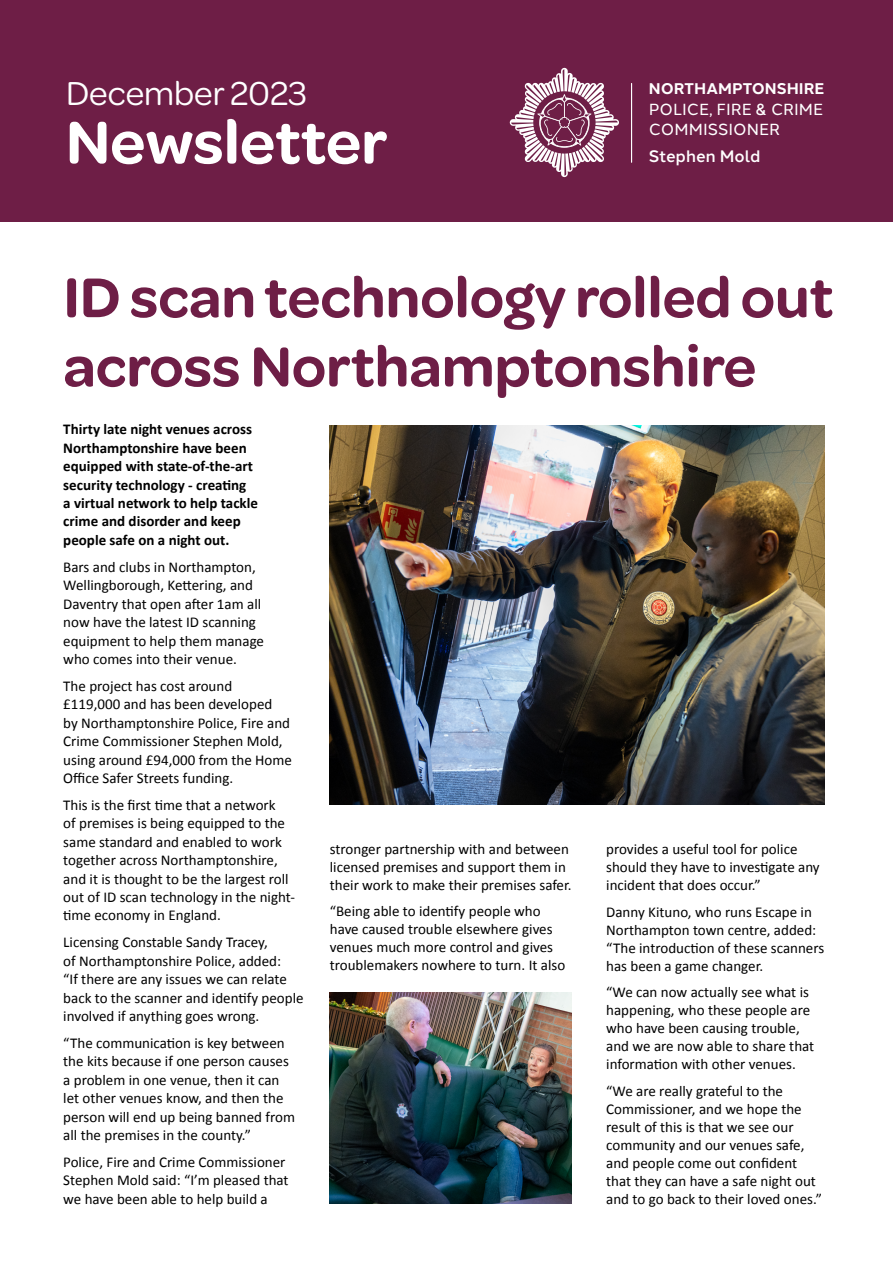
<style>
.page{position:relative;width:893px;height:1263px;background:#fff}
.page>*{position:absolute;margin:0;border:0;box-sizing:border-box;transform-origin:0 0}
.t1{font:600 64.05px "Omnes";color:#fff}
.t2{font:600 59.7px/69.2px "Omnes";color:#6e1e46}
.t3{font:35.4px "Omnes";color:#fff}
.t4{font:500 16.65px "Halcom";color:#fff}
.t5{font:16.05px/19.2px "Halcom";color:#fff}
.t6{font:700 15.45px "Halcom";color:#fff}
.t7{font:15px/18.5px "Calibri";color:#000}
.t8{font:700 15px/18.5px "Calibri";color:#000}
</style>
<div class="page">
<div style="left:0;top:0;width:893px;height:199px;background:#6e1e46"></div>
<div style="left:0;top:11px;width:893px;height:211px;background:#6e1e46"></div>
<svg style="left:510px;top:67px;width:109px;height:110px"></svg>
<hr style="left:631px;top:83px;width:1px;height:79px;background:#fff">
<img style="left:330px;top:425px;width:495px;height:379px">
<img style="left:330px;top:992px;width:242px;height:212px">
<h3 class="t3" style="left:66px;top:69px;width:243px">December 2023</h3>
<h1 class="t1" style="left:66px;top:74px;width:323px">Newsletter</h1>
<h1 class="t1" style="left:66px;top:98px;width:323px">Newsletter</h1>
<p class="t5" style="left:649px;top:75px;width:176px">POLICE, FIRE &amp; CRIME<br>COMMISSIONER</p>
<p class="t6" style="left:649px;top:76px;width:177px">NORTHAMPTONSHIRE</p>
<p class="t5" style="left:649px;top:99px;width:176px">POLICE, FIRE &amp; CRIME<br>COMMISSIONER</p>
<p class="t4" style="left:649px;top:120px;width:113px">Stephen Mold</p>
<p class="t4" style="left:649px;top:143px;width:113px">Stephen Mold</p>
<h2 class="t2" style="left:63px;top:259px;width:772px">ID scan technology rolled out across Northamptonshire</h2>
<p class="t8" style="left:63px;top:420px;width:196px">Thirty late night venues across<br>Northamptonshire have been equipped with state-of-the-art security technology - creating<br>a virtual network to help tackle crime and disorder and keep people safe on a night out.</p>
<p class="t7" style="left:63px;top:557px;width:202px">Bars and clubs in Northampton,<br>Wellingborough, Kettering, and<br>Daventry that open after 1am all now have the latest ID scanning equipment to help them manage who comes into their venue.</p>
<p class="t7" style="left:63px;top:676px;width:230px">The project has cost around £119,000 and has been developed<br>by Northamptonshire Police, Fire and<br>Crime Commissioner Stephen Mold, using around £94,000 from the Home<br>Office Safer Streets funding.</p>
<p class="t7" style="left:63px;top:795px;width:233px">This is the first time that a network<br>of premises is being equipped to the same standard and enabled to work together across Northamptonshire, and it is thought to be the largest roll out of ID scan technology in the night&shy;time economy in England.</p>
<p class="t7" style="left:63px;top:933px;width:242px">Licensing Constable Sandy Tracey,<br>of Northamptonshire Police, added:<br>“If there are any issues we can relate back to the scanner and identify people involved if anything goes wrong.</p>
<p class="t7" style="left:63px;top:1033px;width:233px">“The communication is key between the kits because if one person causes a problem in one venue, then it can let other venues know, and then the person will end up being banned from all the premises in the county.”</p>
<p class="t7" style="left:63px;top:1152px;width:227px">Police, Fire and Crime Commissioner<br>Stephen Mold said: “I’m pleased that we have been able to help build a</p>
<p class="t7" style="left:330px;top:839px;width:243px;line-height:18px">stronger partnership with and between licensed premises and support them in their work to make their premises safer.</p>
<p class="t7" style="left:330px;top:902px;width:237px;line-height:18px">“Being able to identify people who have caused trouble elsewhere gives venues much more control and gives troublemakers nowhere to turn. It also</p>
<p class="t7" style="left:606px;top:840px;width:215px;line-height:18px">provides a useful tool for police should they have to investigate any incident that does occur.”</p>
<p class="t7" style="left:606px;top:902px;width:220px;line-height:18px">Danny Kituno, who runs Escape in<br>Northampton town centre, added: “The introduction of these scanners has been a game changer.</p>
<p class="t7" style="left:606px;top:983px;width:210px;line-height:18px">“We can now actually see what is happening, who these people are who have been causing trouble, and we are now able to share that information with other venues.</p>
<p class="t7" style="left:606px;top:1081px;width:217px;line-height:18px">“We are really grateful to the<br>Commissioner, and we hope the result of this is that we see our community and our venues safe, and people come out confident that they can have a safe night out and to go back to their loved ones.”</p>
</div>
